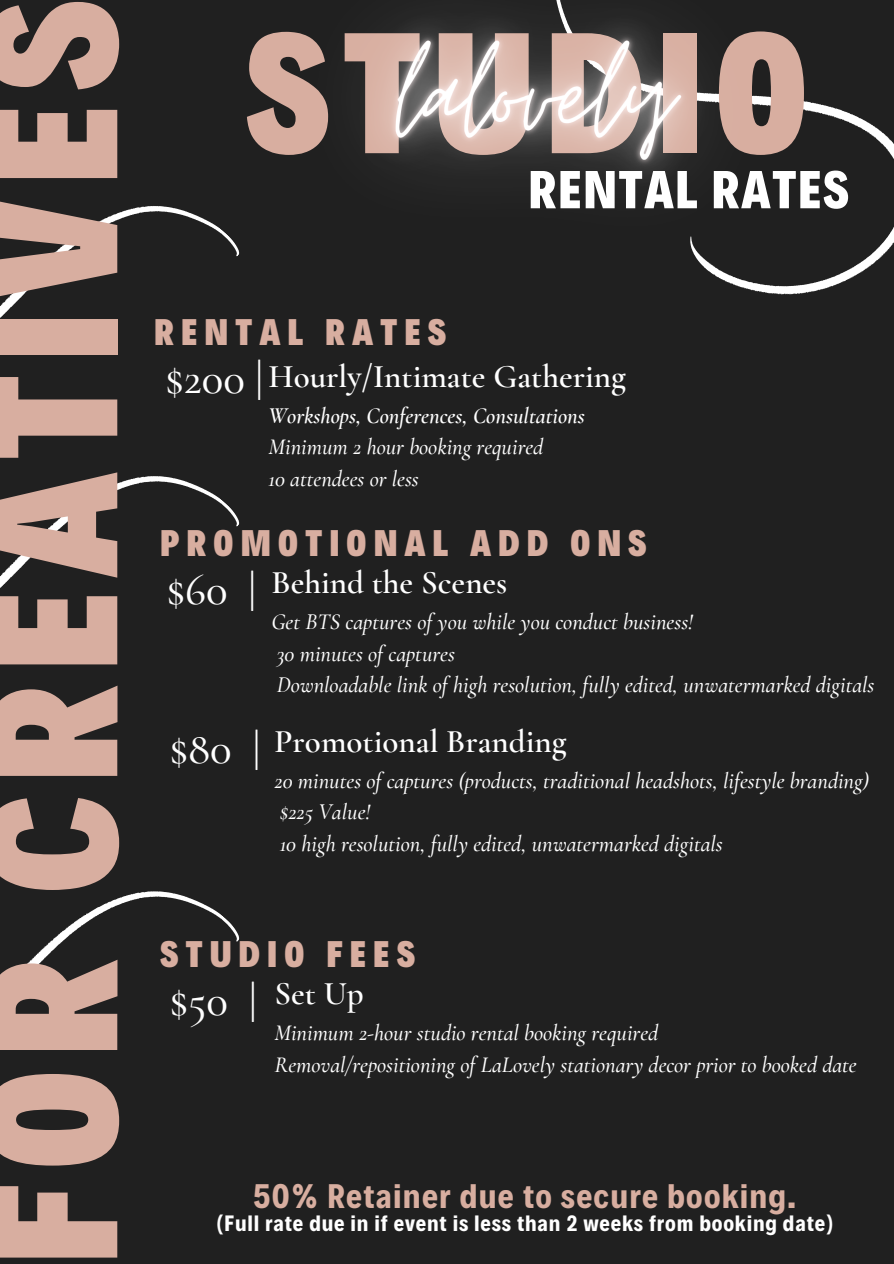
<style>
.page{position:relative;width:894px;height:1264px;background:#fff}
.page>*{position:absolute;margin:0;border:0;box-sizing:border-box;transform-origin:0 0}
.t1{font:900 187.2px "Decalotype";letter-spacing:.075em;color:#d8aea0}
.t2{font:900 173.85px "Decalotype";letter-spacing:.075em;color:#d8aea0}
.t3{font:800 54px "Decalotype";letter-spacing:.035em;color:#fff}
.t4{font:500 45px "Cormorant Garamond";color:#fff}
.t5{font:900 37.5px "Decalotype";letter-spacing:.2em;color:#d8aea0}
.t6{font:700 34.5px "Decalotype";letter-spacing:.035em;color:#d8aea0}
.t7{font:600 33px "Cormorant Garamond";color:#fff}
.t8{font:italic 500 22.5px "Cormorant Garamond";color:#fff}
.t9{font:700 22.5px "Decalotype";letter-spacing:.035em;color:#fff}
.t10{font:italic 600 22.5px "Cormorant Garamond";color:#fff}
</style>
<div class="page">
<div style="left:0;top:0;width:893px;height:1263px;background:#202020"></div>
<svg style="left:875px;top:127px;width:18px;height:135px"></svg>
<svg style="left:8px;top:206px;width:193px;height:92px"></svg>
<svg style="left:0;top:298px;width:240px;height:290px"></svg>
<svg style="left:0;top:891px;width:240px;height:113px"></svg>
<img style="left:201px;top:0;width:674px;height:384px">
<p class="t1" style="left:-72px;top:1263px;width:1264px;rotate:-90deg">FOR CREATIVES</p>
<p class="t2" style="left:246px;top:-22px;width:562px">STUDIO</p>
<p class="t3" style="left:528px;top:154px;width:322px">RENTAL RATES</p>
<p class="t5" style="left:154px;top:307px;width:293px">RENTAL RATES</p>
<p class="t4" style="left:165px;top:351px;width:99px">$200 |</p>
<p class="t7" style="left:268px;top:356px;width:359px">Hourly/Intimate Gathering</p>
<p class="t10" style="left:268px;top:402px;width:318px">Workshops, Conferences, Consultations</p>
<p class="t8" style="left:268px;top:433px;width:276px">Minimum 2 hour booking required</p>
<p class="t8" style="left:268px;top:465px;width:152px">10 attendees or less</p>
<p class="t5" style="left:160px;top:518px;width:487px">PROMOTIONAL ADD ONS</p>
<p class="t4" style="left:166px;top:562px;width:91px">$60 |</p>
<p class="t4" style="left:169px;top:721px;width:92px">$80 |</p>
<p class="t7" style="left:271px;top:562px;width:237px">Behind the Scenes</p>
<p class="t8" style="left:271px;top:608px;width:423px">Get BTS captures of you while you conduct business!</p>
<p class="t8" style="left:276px;top:640px;width:180px">30 minutes of captures</p>
<p class="t8" style="left:276px;top:671px;width:599px">Downloadable link of high resolution, fully edited, unwatermarked digitals</p>
<p class="t7" style="left:274px;top:721px;width:293px">Promotional Branding</p>
<p class="t8" style="left:274px;top:766px;width:596px">20 minutes of captures (products, traditional headshots, lifestyle branding)</p>
<p class="t8" style="left:280px;top:798px;width:92px">$225 Value!</p>
<p class="t8" style="left:280px;top:829px;width:444px">10 high resolution, fully edited, unwatermarked digitals</p>
<p class="t5" style="left:160px;top:929px;width:256px">STUDIO FEES</p>
<p class="t7" style="left:274px;top:973px;width:91px">Set Up</p>
<p class="t8" style="left:274px;top:1019px;width:385px">Minimum 2-hour studio rental booking required</p>
<p class="t8" style="left:274px;top:1050px;width:583px">Removal/repositioning of LaLovely stationary decor prior to booked date</p>
<p class="t4" style="left:169px;top:973px;width:89px">$50 |</p>
<p class="t6" style="left:253px;top:1172px;width:544px">50% Retainer due to secure booking.</p>
<p class="t9" style="left:216px;top:1208px;width:618px">(Full rate due in if event is less than 2 weeks from booking date)</p>
</div>
